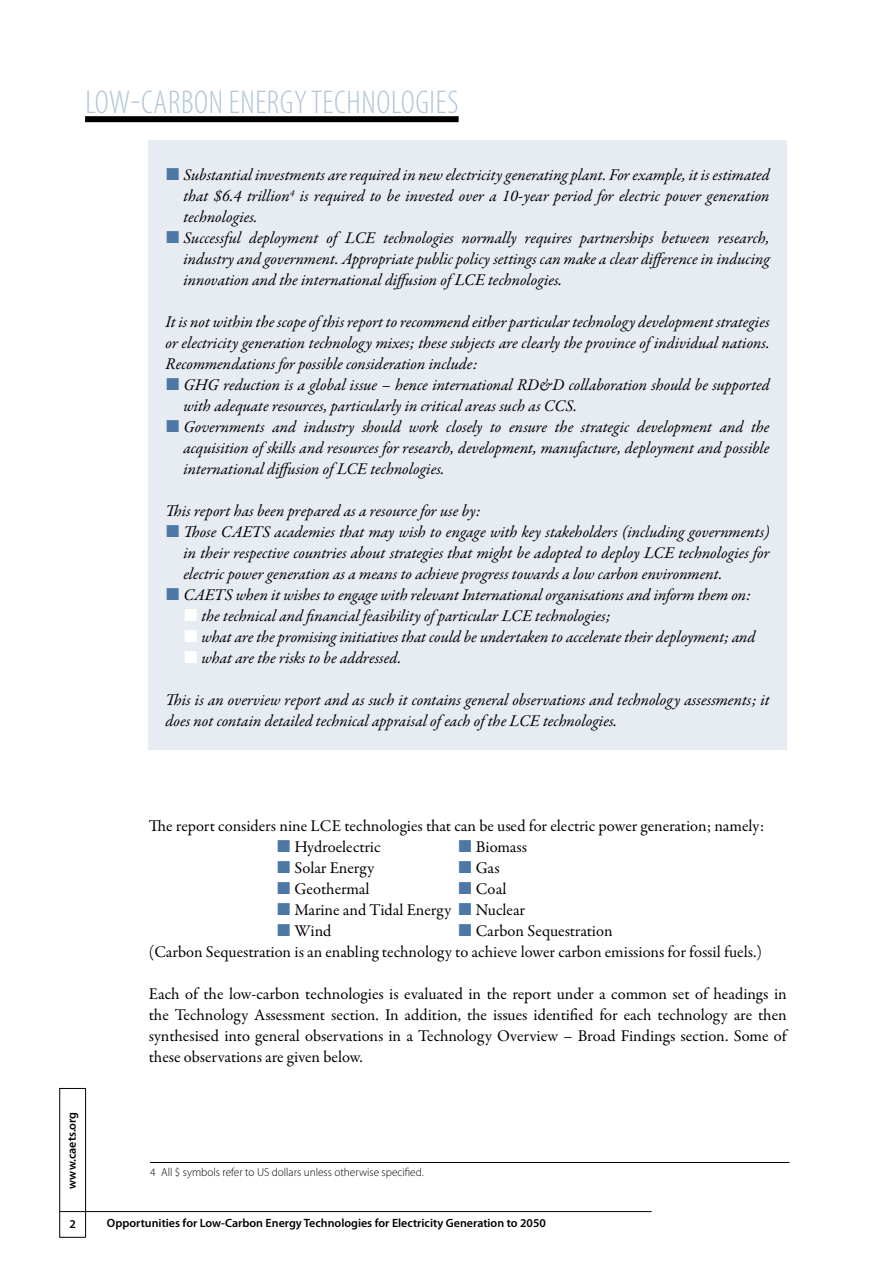
<style>
.page{position:relative;width:893px;height:1263px;background:#fff}
.page>*{position:absolute;margin:0;border:0;box-sizing:border-box;transform-origin:0 0}
.t1{font:300 condensed 33px "Myriad Pro";letter-spacing:.02em;color:#b3c5d8}
.t2{font:italic 16.5px/21px "Garamond Premr Pro";letter-spacing:-.005em;color:#000}
.t3{font:16.5px/21px "Garamond Premr Pro";color:#000}
.t4{font:600 12px "Myriad Pro";color:#000}
.t5{font:300 11.55px "Myriad Pro";color:#000}
</style>
<div class="page">
<div style="left:85px;top:116px;width:374px;height:6px;background:#000"></div>
<hr style="left:60px;top:1211px;width:592px;height:1px;background:#000">
<hr style="left:85px;top:1088px;width:1px;height:149px;background:#000">
<div style="left:148px;top:140px;width:639px;height:609px;background:#e6ecf2"></div>
<hr style="left:150px;top:1162px;width:639px;height:1px;background:#000">
<h1 class="t1" style="left:85px;top:83px;width:375px">LOW-CARBON ENERGY TECHNOLOGIES</h1>
<p class="t2" style="left:183px;top:165px;width:588px">Substantial investments are required in new electricity generating plant. For example, it is estimated that $6.4 trillion<sup>4</sup> is required to be invested over a 10-year period for electric power generation technologies.<br>Successful deployment of LCE technologies normally requires partnerships between research, industry and government. Appropriate public policy settings can make a clear difference in inducing innovation and the international diffusion of LCE technologies.</p>
<p class="t2" style="left:165px;top:312px;width:606px;text-align:justify">It is not within the scope of this report to recommend either particular technology development strategies or electricity generation technology mixes; these subjects are clearly the province of individual nations.<br>Recommendations for possible consideration include:</p>
<p class="t2" style="left:183px;top:375px;width:588px">GHG reduction is a global issue – hence international RD&amp;D collaboration should be supported with adequate resources, particularly in critical areas such as CCS.<br>Governments and industry should work closely to ensure the strategic development and the acquisition of skills and resources for research, development, manufacture, deployment and possible international diffusion of LCE technologies.</p>
<p class="t2" style="left:165px;top:501px;width:317px">This report has been prepared as a resource for use by:</p>
<p class="t2" style="left:183px;top:522px;width:588px">Those CAETS academies that may wish to engage with key stakeholders (including governments)</p>
<p class="t2" style="left:183px;top:543px;width:588px">in their respective countries about strategies that might be adopted to deploy LCE technologies for</p>
<p class="t2" style="left:183px;top:564px;width:540px">electric power generation as a means to achieve progress towards a low carbon environment.</p>
<p class="t2" style="left:183px;top:585px;width:569px">CAETS when it wishes to engage with relevant International organisations and inform them on:</p>
<p class="t2" style="left:202px;top:606px;width:410px">the technical and financial feasibility of particular LCE technologies;</p>
<p class="t2" style="left:202px;top:627px;width:555px">what are the promising initiatives that could be undertaken to accelerate their deployment; and</p>
<p class="t2" style="left:202px;top:648px;width:201px">what are the risks to be addressed.</p>
<p class="t2" style="left:165px;top:690px;width:606px">This is an overview report and as such it contains general observations and technology assessments; it does not contain detailed technical appraisal of each of the LCE technologies.</p>
<p class="t4" style="left:64px;top:1189px;width:79px;rotate:-90deg">www.caets.org</p>
<p class="t4" style="left:70px;top:1216px;width:8px">2</p>
<p class="t3" style="left:294px;top:816px;width:471px;text-indent:-146px">The report considers nine LCE technologies that can be used for electric power generation; namely:<br>Hydroelectric</p>
<p class="t3" style="left:476px;top:837px;width:53px">Biomass</p>
<p class="t3" style="left:294px;top:858px;width:81px">Solar Energy</p>
<p class="t3" style="left:476px;top:858px;width:25px">Gas</p>
<p class="t3" style="left:294px;top:879px;width:77px">Geothermal</p>
<p class="t3" style="left:476px;top:879px;width:32px">Coal</p>
<p class="t3" style="left:294px;top:900px;width:158px">Marine and Tidal Energy</p>
<p class="t3" style="left:476px;top:900px;width:51px">Nuclear</p>
<p class="t3" style="left:294px;top:921px;width:39px">Wind</p>
<p class="t3" style="left:149px;top:921px;width:615px;text-indent:327px">Carbon Sequestration<br>(Carbon Sequestration is an enabling technology to achieve lower carbon emissions for fossil fuels.)</p>
<p class="t3" style="left:149px;top:984px;width:639px;text-align:justify">Each of the low-carbon technologies is evaluated in the report under a common set of headings in the Technology Assessment section. In addition, the issues identified for each technology are then synthesised into general observations in a Technology Overview – Broad Findings section. Some of these observations are given below.</p>
<p class="t5" style="left:150px;top:1165px;width:275px">4 All $ symbols refer to US dollars unless otherwise specified.</p>
<p class="t4" style="left:107px;top:1215px;width:440px">Opportunities for Low-Carbon Energy Technologies for Electricity Generation to 2050</p>
</div>
